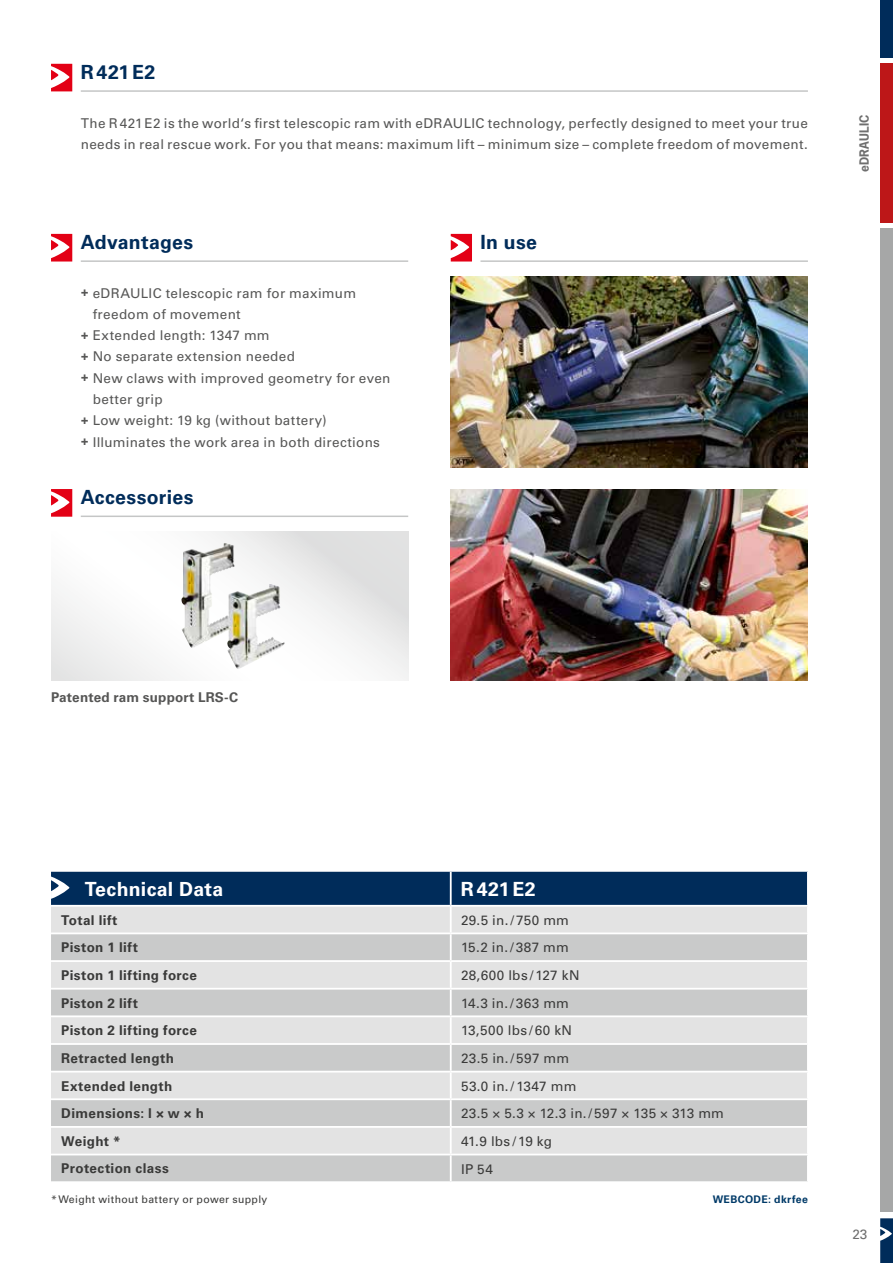
<style>
.page{position:relative;width:893px;height:1263px;background:#fff}
.page>*{position:absolute;margin:0;border:0;box-sizing:border-box;transform-origin:0 0}
.t1{font:700 19.5px "Univers CE";letter-spacing:.015em;color:#002c5a}
.t2{font:700 19.5px "Univers CE";letter-spacing:.015em;color:#fff}
.t3{font:500 13.5px/21.3px "Univers CE";letter-spacing:.025em;color:#565655}
.t4{font:500 13.5px "Univers CE";letter-spacing:.015em;color:#3a3a39}
.t5{font:700 13.5px "Univers CE";letter-spacing:.025em;color:#3a3a39}
.t6{font:700 13.5px "Univers CE";letter-spacing:.01em;color:#565655}
.t7{font:500 13.5px "Univers CE";color:#6e6e6e}
.t8{font:700 12px "News Gothic";letter-spacing:.02em;color:#6e6e6e}
.t9{font:500 10.5px "Univers CE";letter-spacing:.03em;color:#3a3a39}
.t10{font:700 10.5px "Univers CE";letter-spacing:.035em;color:#003a68}
.s1{font-family:"Univers";font-weight:700}
</style>
<div class="page">
<svg style="left:51px;top:531px;width:357px;height:149px;fill:#f5f5f5"></svg>
<img style="left:181px;top:543px;width:104px;height:126px">
<hr style="left:81px;top:260px;width:327px;height:2px;background:#c5c6c6">
<svg style="left:51px;top:234px;width:21px;height:27px"></svg>
<hr style="left:81px;top:90px;width:727px;height:2px;background:#c5c6c6">
<svg style="left:51px;top:64px;width:21px;height:27px"></svg>
<hr style="left:480px;top:260px;width:328px;height:2px;background:#c5c6c6">
<svg style="left:451px;top:234px;width:21px;height:27px"></svg>
<hr style="left:81px;top:516px;width:327px;height:1px;background:#c5c6c6">
<svg style="left:51px;top:489px;width:21px;height:28px"></svg>
<div style="left:51px;top:907px;width:756px;height:25px;background:#e3e3e3"></div>
<svg style="left:51px;top:934px;width:756px;height:247px;background:#d5d5d5"></svg>
<hr style="left:450px;top:907px;width:2px;height:25px;background:#fff">
<hr style="left:450px;top:934px;width:2px;height:26px;background:#fff">
<hr style="left:51px;top:960px;width:400px;height:2px;background:#fff">
<hr style="left:451px;top:960px;width:358px;height:2px;background:#fff">
<hr style="left:450px;top:962px;width:2px;height:26px;background:#fff">
<hr style="left:51px;top:988px;width:400px;height:1px;background:#fff">
<hr style="left:451px;top:988px;width:358px;height:1px;background:#fff">
<hr style="left:450px;top:989px;width:2px;height:26px;background:#fff">
<hr style="left:51px;top:1015px;width:400px;height:2px;background:#fff">
<hr style="left:451px;top:1015px;width:358px;height:2px;background:#fff">
<hr style="left:450px;top:1017px;width:2px;height:26px;background:#fff">
<hr style="left:51px;top:1043px;width:400px;height:2px;background:#fff">
<hr style="left:451px;top:1043px;width:358px;height:2px;background:#fff">
<hr style="left:450px;top:1045px;width:2px;height:26px;background:#fff">
<hr style="left:51px;top:1071px;width:400px;height:1px;background:#fff">
<hr style="left:451px;top:1071px;width:358px;height:1px;background:#fff">
<hr style="left:450px;top:1072px;width:2px;height:26px;background:#fff">
<hr style="left:450px;top:1100px;width:2px;height:26px;background:#fff">
<hr style="left:450px;top:1128px;width:2px;height:26px;background:#fff">
<hr style="left:450px;top:1155px;width:2px;height:26px;background:#fff">
<hr style="left:51px;top:1098px;width:400px;height:2px;background:#fff">
<hr style="left:51px;top:1126px;width:400px;height:2px;background:#fff">
<hr style="left:51px;top:1154px;width:400px;height:1px;background:#fff">
<hr style="left:451px;top:1098px;width:358px;height:2px;background:#fff">
<hr style="left:451px;top:1126px;width:358px;height:2px;background:#fff">
<hr style="left:451px;top:1154px;width:358px;height:1px;background:#fff">
<svg style="left:51px;top:872px;width:757px;height:34px;background:#0b3561"></svg>
<img style="left:451px;top:276px;width:357px;height:192px">
<img style="left:451px;top:489px;width:357px;height:191px">
<div style="left:880px;top:0;width:13px;height:58px;background:#002c5a"></div>
<svg style="left:880px;top:1218px;width:13px;height:45px"></svg>
<div style="left:880px;top:64px;width:13px;height:159px;background:#bd1718"></div>
<div style="left:880px;top:229px;width:13px;height:983px;background:#a6a7a7"></div>
<h1 class="t1" style="left:81px;top:64px;width:76px">R 421 E2</h1>
<p class="t3" style="left:81px;top:113px;width:729px">The R 421 E2 is the world‘s first telescopic ram with eDRAULIC technology, perfectly designed to meet your true needs in real rescue work. For you that means: maximum lift – minimum size – complete freedom of movement.</p>
<h1 class="t1" style="left:81px;top:234px;width:114px">Advantages</h1>
<p class="t3" style="left:81px;top:283px;width:277px"><span class="s1">+</span> eDRAULIC telescopic ram for maximum</p>
<p class="t3" style="left:93px;top:305px;width:150px">freedom of movement</p>
<p class="t3" style="left:81px;top:326px;width:190px"><span class="s1">+</span> Extended length: 1347 mm</p>
<p class="t3" style="left:81px;top:347px;width:216px"><span class="s1">+</span> No separate extension needed</p>
<p class="t3" style="left:81px;top:368px;width:311px"><span class="s1">+</span> New claws with improved geometry for even</p>
<p class="t3" style="left:93px;top:390px;width:72px">better grip</p>
<p class="t3" style="left:81px;top:411px;width:248px"><span class="s1">+</span> Low weight: 19 kg (without battery)</p>
<p class="t3" style="left:81px;top:432px;width:301px"><span class="s1">+</span> Illuminates the work area in both directions</p>
<h1 class="t1" style="left:81px;top:489px;width:114px">Accessories</h1>
<h1 class="t1" style="left:480px;top:234px;width:58px">In use</h1>
<p class="t8" style="left:858px;top:172px;width:60px;rotate:-90deg">eDRAULIC</p>
<p class="t6" style="left:51px;top:692px;width:189px">Patented ram support LRS-C</p>
<h1 class="t2" style="left:85px;top:882px;width:140px">Technical Data</h1>
<h1 class="t2" style="left:461px;top:882px;width:76px">R 421 E2</h1>
<p class="t5" style="left:61px;top:915px;width:58px">Total lift</p>
<p class="t4" style="left:461px;top:914px;width:110px">29.5 in. / 750 mm</p>
<p class="t5" style="left:61px;top:942px;width:78px">Piston 1 lift</p>
<p class="t4" style="left:461px;top:942px;width:109px">15.2 in. / 387 mm</p>
<p class="t5" style="left:61px;top:970px;width:137px">Piston 1 lifting force</p>
<p class="t4" style="left:461px;top:970px;width:120px">28,600 lbs / 127 kN</p>
<p class="t5" style="left:61px;top:998px;width:78px">Piston 2 lift</p>
<p class="t4" style="left:461px;top:997px;width:110px">14.3 in. / 363 mm</p>
<p class="t5" style="left:61px;top:1025px;width:137px">Piston 2 lifting force</p>
<p class="t4" style="left:461px;top:1025px;width:113px">13,500 lbs / 60 kN</p>
<p class="t5" style="left:61px;top:1053px;width:114px">Retracted length</p>
<p class="t4" style="left:461px;top:1053px;width:110px">23.5 in. / 597 mm</p>
<p class="t5" style="left:61px;top:1080px;width:113px">Extended length</p>
<p class="t4" style="left:461px;top:1080px;width:117px">53.0 in. / 1347 mm</p>
<p class="t5" style="left:61px;top:1108px;width:144px">Dimensions: l × w × h</p>
<p class="t4" style="left:461px;top:1108px;width:265px">23.5 × 5.3 × 12.3 in. / 597 × 135 × 313 mm</p>
<p class="t5" style="left:61px;top:1136px;width:61px">Weight *</p>
<p class="t4" style="left:461px;top:1136px;width:92px">41.9 lbs / 19 kg</p>
<p class="t5" style="left:61px;top:1163px;width:109px">Protection class</p>
<p class="t4" style="left:461px;top:1163px;width:33px">IP 54</p>
<p class="t10" style="left:713px;top:1196px;width:97px">WEBCODE: dkrfee</p>
<p class="t9" style="left:51px;top:1195px;width:218px">* Weight without battery or power supply</p>
<p class="t7" style="left:852px;top:1228px;width:17px">23</p>
</div>
